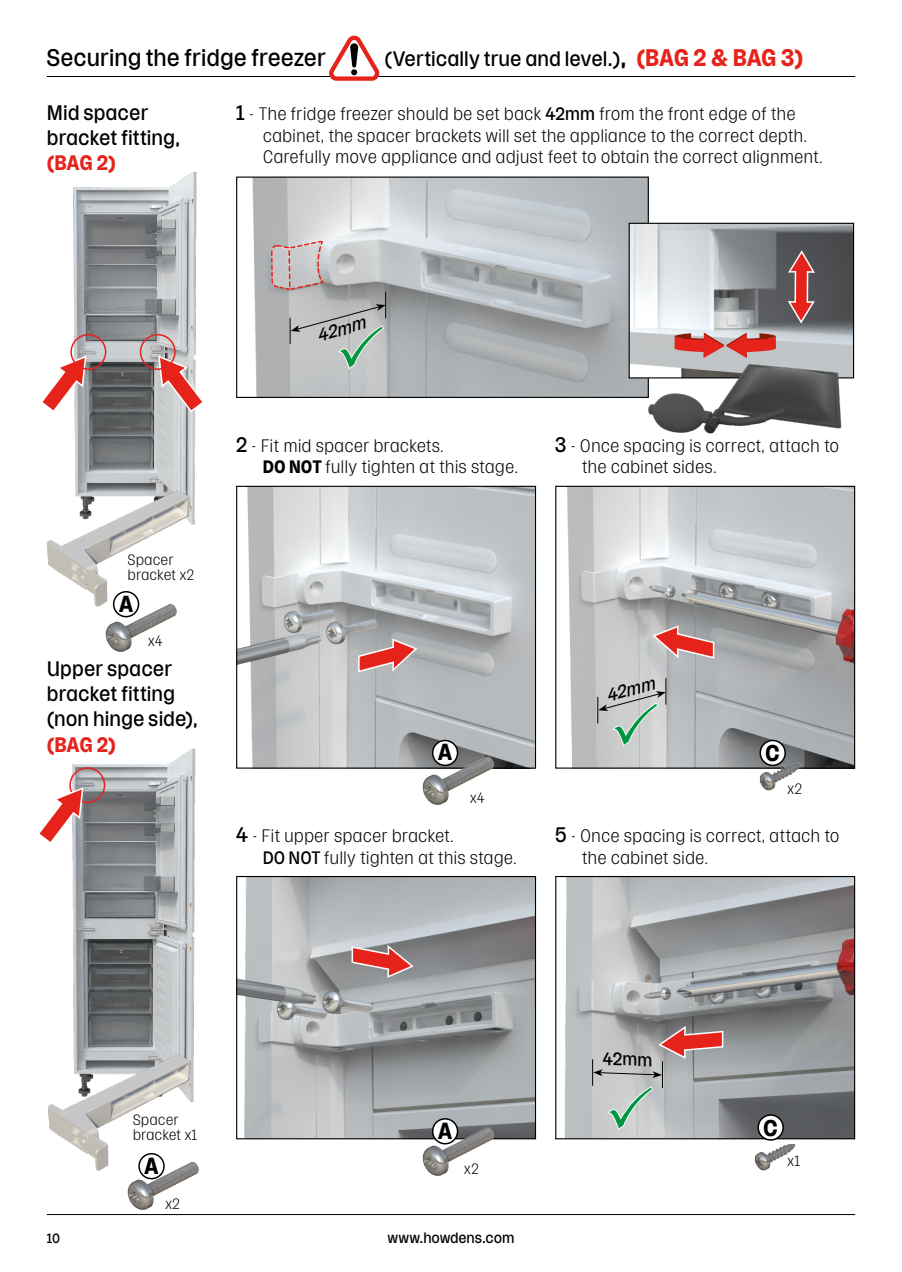
<style>
.page{position:relative;width:902px;height:1272px;background:#fff}
.page>*{position:absolute;margin:0;border:0;box-sizing:border-box;transform-origin:0 0}
.t1{font:24px "Rooster";color:#000}
.t2{font:700 23.1px "Rooster";color:#000}
.t3{font:21px/25.2px "Rooster";color:#000}
.t4{font:700 21px "Rooster";letter-spacing:-.01em;color:#e5231b}
.t5{font:300 18px/21.6px "Rooster";letter-spacing:-.005em;color:#000}
.t6{font:italic 18px "Rooster";color:#000}
.t7{font:18px "Rooster";color:#000}
.t8{font:300 15px/15px "Rooster";color:#000}
.t9{font:15px "Rooster";letter-spacing:-.01em;color:#000}
.t10{font:13.5px "Rooster";color:#000}
.s1{font-size:27px}
.s2{font-weight:700;font-size:24px;color:#e5231b}
.s3{font-weight:400;font-size:21px}
.s4{font-weight:400}
.s5{font-weight:700}
</style>
<div class="page">
<hr style="left:47px;top:1214px;width:808px;height:1px;background:#000">
<img style="left:565px;top:878px;width:288px;height:259px">
<div style="left:555px;top:876px;width:300px;height:263px;border:1px solid #000"></div>
<svg style="left:592px;top:1024px;width:132px;height:108px;background:#b5aead"></svg>
<img style="left:567px;top:488px;width:286px;height:278px">
<div style="left:555px;top:486px;width:300px;height:282px;border:1px solid #000"></div>
<svg style="left:651px;top:624px;width:64px;height:35px;background:#ca8786"></svg>
<svg style="left:597px;top:678px;width:69px;height:70px;background:#bec6c2"></svg>
<img style="left:252px;top:178px;width:394px;height:218px">
<div style="left:236px;top:176px;width:412px;height:222px;border:1px solid #000"></div>
<svg style="left:270px;top:241px;width:116px;height:130px;background:#b9bab9"></svg>
<img style="left:73px;top:171px;width:124px;height:305px">
<img style="left:47px;top:476px;width:148px;height:120px">
<img style="left:630px;top:225px;width:222px;height:112px">
<div style="left:628px;top:223px;width:226px;height:155px;border:1px solid #000"></div>
<svg style="left:786px;top:249px;width:30px;height:76px;background:#965959"></svg>
<svg style="left:674px;top:332px;width:101px;height:5px"></svg>
<img style="left:72px;top:748px;width:124px;height:293px">
<img style="left:48px;top:1041px;width:146px;height:130px">
<img style="left:238px;top:488px;width:296px;height:278px">
<div style="left:236px;top:486px;width:300px;height:282px;border:1px solid #000"></div>
<svg style="left:357px;top:637px;width:62px;height:36px;background:#c88988"></svg>
<img style="left:238px;top:878px;width:296px;height:259px">
<div style="left:236px;top:876px;width:300px;height:263px;border:1px solid #000"></div>
<svg style="left:351px;top:944px;width:64px;height:35px;background:#b77473"></svg>
<img style="left:94px;top:596px;width:83px;height:56px">
<img style="left:109px;top:1154px;width:120px;height:62px">
<img style="left:723px;top:749px;width:120px;height:42px">
<img style="left:718px;top:1129px;width:120px;height:42px">
<img style="left:404px;top:749px;width:120px;height:56px">
<img style="left:404px;top:1119px;width:120px;height:57px">
<div style="left:432px;top:740px;width:25px;height:25px;background:#fff;border-radius:50%"></div>
<div style="left:432px;top:739px;width:26px;height:27px;border:2px solid #000;border-radius:50%"></div>
<div style="left:760px;top:740px;width:25px;height:25px;background:#fff;border-radius:50%"></div>
<div style="left:759px;top:739px;width:26px;height:27px;border:2px solid #000;border-radius:50%"></div>
<div style="left:139px;top:1153px;width:25px;height:25px;background:#fff;border-radius:50%"></div>
<div style="left:138px;top:1152px;width:27px;height:27px;border:2px solid #000;border-radius:50%"></div>
<div style="left:432px;top:1118px;width:25px;height:25px;background:#fff;border-radius:50%"></div>
<div style="left:432px;top:1118px;width:26px;height:26px;border:2px solid #000;border-radius:50%"></div>
<div style="left:758px;top:1114px;width:25px;height:25px;background:#fff;border-radius:50%"></div>
<div style="left:757px;top:1114px;width:26px;height:26px;border:2px solid #000;border-radius:50%"></div>
<div style="left:114px;top:591px;width:24px;height:25px;background:#fff;border-radius:50%"></div>
<div style="left:113px;top:591px;width:26px;height:26px;border:2px solid #000;border-radius:50%"></div>
<svg style="left:43px;top:354px;width:44px;height:59px"></svg>
<svg style="left:157px;top:354px;width:45px;height:59px"></svg>
<div style="left:69px;top:767px;width:36px;height:36px;border:2px solid #e52320;border-radius:50%"></div>
<svg style="left:40px;top:786px;width:44px;height:59px"></svg>
<hr style="left:47px;top:76px;width:808px;height:1px;background:#000">
<div style="left:70px;top:334px;width:36px;height:36px;border:2px solid #e52320;border-radius:50%"></div>
<div style="left:140px;top:334px;width:36px;height:36px;border:2px solid #e52320;border-radius:50%"></div>
<img style="left:622px;top:337px;width:234px;height:149px">
<svg style="left:329px;top:35px;width:51px;height:46px"></svg>
<h1 class="t1" style="left:47px;top:45px;width:280px">Securing the fridge freezer</h1>
<p class="t3" style="left:384px;top:46px;width:420px">(Vertically true and level.)<span class="s1">,</span> <span class="s2">(BAG 2 &amp; BAG 3)</span></p>
<p class="t3" style="left:47px;top:100px;width:135px">Mid spacer bracket fitting,</p>
<p class="t4" style="left:47px;top:152px;width:71px">(BAG 2)</p>
<p class="t5" style="left:263px;top:103px;width:561px;text-indent:-27px"><span class="s3">1</span> - The fridge freezer should be set back <span class="s4">42mm</span> from the front edge of the cabinet, the spacer brackets will set the appliance to the correct depth.<br>Carefully move appliance and adjust feet to obtain the correct alignment.</p>
<p class="t8" style="left:128px;top:552px;width:68px">Spacer bracket x2</p>
<p class="t2" style="left:119px;top:591px;width:16px">A</p>
<p class="t8" style="left:148px;top:633px;width:17px">x4</p>
<p class="t3" style="left:47px;top:656px;width:153px">Upper spacer bracket fitting (non hinge side),</p>
<p class="t4" style="left:47px;top:733px;width:71px">(BAG 2)</p>
<p class="t6" style="left:314px;top:327px;width:51px;rotate:-16deg">42mm</p>
<p class="t5" style="left:263px;top:434px;width:257px;text-indent:-27px"><span class="s3">2</span> - Fit mid spacer brackets.<br><span class="s5">DO NOT</span> fully tighten at this stage.</p>
<p class="t5" style="left:581px;top:434px;width:259px;text-indent:-27px"><span class="s3">3</span> - Once spacing is correct, attach to the cabinet sides.</p>
<p class="t6" style="left:603px;top:687px;width:51px;rotate:-16deg">42mm</p>
<p class="t2" style="left:437px;top:740px;width:16px">A</p>
<p class="t2" style="left:765px;top:740px;width:16px">C</p>
<p class="t8" style="left:470px;top:790px;width:17px">x4</p>
<p class="t8" style="left:787px;top:781px;width:17px">x2</p>
<p class="t5" style="left:263px;top:824px;width:255px;text-indent:-27px"><span class="s3">4</span> - Fit upper spacer bracket.<br><span class="s4">DO NOT</span> fully tighten at this stage.</p>
<p class="t5" style="left:581px;top:824px;width:259px;text-indent:-27px"><span class="s3">5</span> - Once spacing is correct, attach to the cabinet side.</p>
<p class="t8" style="left:133px;top:1111px;width:66px">Spacer bracket x1</p>
<p class="t2" style="left:144px;top:1153px;width:16px">A</p>
<p class="t8" style="left:165px;top:1196px;width:17px">x2</p>
<p class="t7" style="left:603px;top:1048px;width:51px;rotate:2deg">42mm</p>
<p class="t2" style="left:437px;top:1118px;width:16px">A</p>
<p class="t2" style="left:763px;top:1115px;width:16px">C</p>
<p class="t8" style="left:464px;top:1161px;width:17px">x2</p>
<p class="t8" style="left:787px;top:1153px;width:14px">x1</p>
<p class="t10" style="left:47px;top:1230px;width:15px">10</p>
<p class="t9" style="left:387px;top:1229px;width:128px">www.howdens.com</p>
</div>
